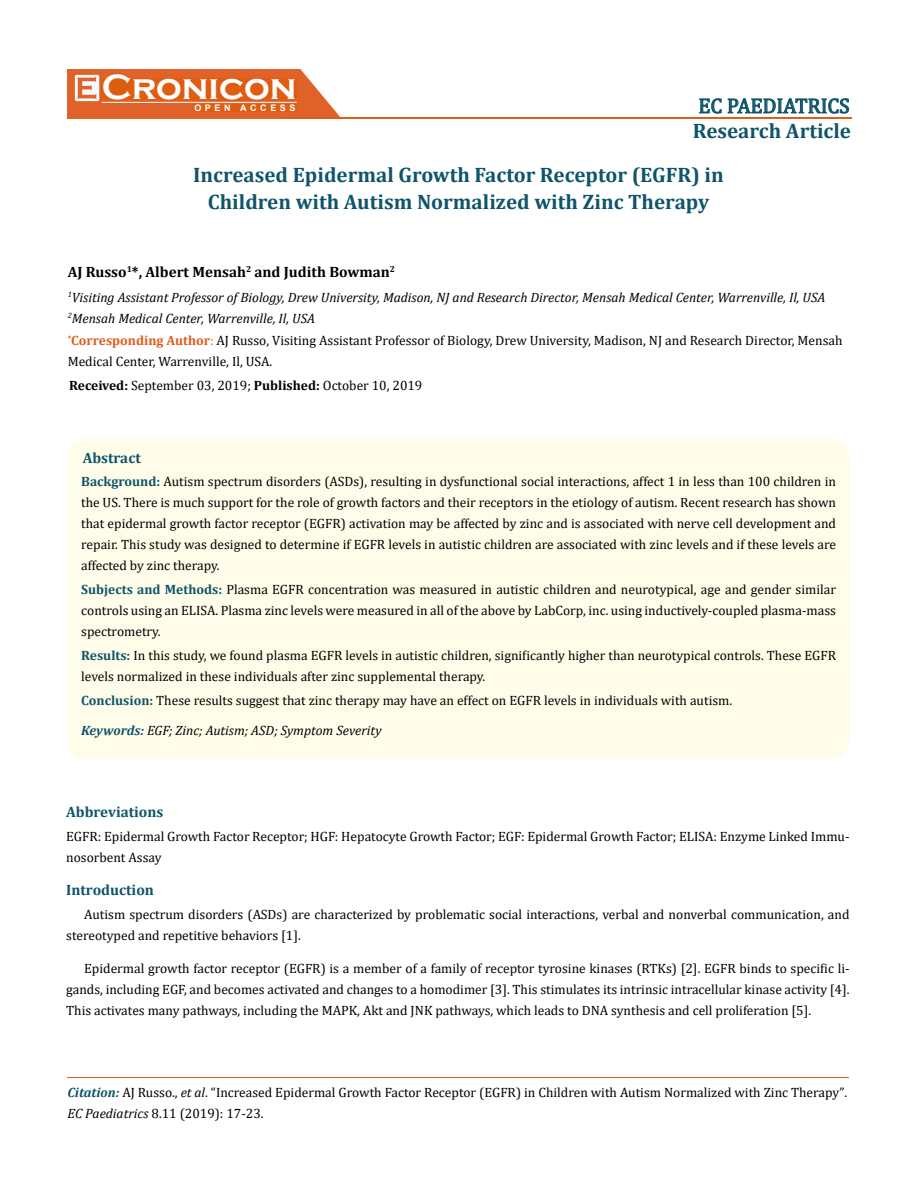
<style>
.page{position:relative;width:917px;height:1188px;background:#fff}
.page>*{position:absolute;margin:0;border:0;box-sizing:border-box;transform-origin:0 0}
.t1{font:700 36px "Copperplate Gothic";color:#fff}
.t2{font:700 21px/44.7px "Cambria";color:#0e546a}
.t3{font:21px "Cambria";color:#0e546a}
.t4{font:700 15px "Cambria";color:#000}
.t5{font:700 15px "Cambria";color:#0e546a}
.t6{font:13.5px/21px "Cambria";color:#000}
.t7{font:italic 13.5px/21px "Cambria";color:#000}
.t8{font:700 9px "Arial";letter-spacing:.4em;color:#fff}
.s1{font-weight:700;color:#e05d1a}
.s2{color:#e05d1a}
.s3{font-weight:700}
.s4{font-weight:700;color:#0e546a}
.s5{font-weight:700;font-style:italic;color:#0e546a}
.s6{font-style:italic}
.s7{font-size:13.35px}
</style>
<div class="page">
<div style="left:67px;top:70px;width:290px;height:49px;background:#e06228"></div>
<svg style="left:300px;top:69px;width:90px;height:49px"></svg>
<img style="left:75px;top:75px;width:24px;height:26px">
<div style="left:102px;top:79px;width:195px;height:21px;background:#df5d11"></div>
<div style="left:194px;top:105px;width:103px;height:7px;background:#df5d11"></div>
<svg style="left:699px;top:98px;width:150px;height:16px"></svg>
<hr style="left:102px;top:102px;width:194px;height:1px;background:#fff">
<hr style="left:282px;top:118px;width:570px;height:1px;background:#e05d1a">
<hr style="left:67px;top:1078px;width:782px;height:1px;background:#e05d1a">
<div style="left:68px;top:439px;width:781px;height:320px;background:#fffde9;border-radius:18px"></div>
<h1 class="t1" style="left:102px;top:68px;width:196px">Cronicon</h1>
<p class="t8" style="left:194px;top:102px;width:103px">OPEN ACCESS</p>
<h2 class="t3" style="left:698px;top:93px;width:153px">EC PAEDIATRICS</h2>
<h2 class="t2" style="left:193px;top:108px;width:659px;text-indent:499px">Research Article<br>Increased Epidermal Growth Factor Receptor (EGFR) in</h2>
<h2 class="t2" style="left:208px;top:179px;width:503px">Children with Autism Normalized with Zinc Therapy</h2>
<p class="t4" style="left:68px;top:261px;width:329px">AJ Russo<sup>1</sup>*, Albert Mensah<sup>2</sup> and Judith Bowman<sup>2</sup></p>
<p class="t7" style="left:68px;top:286px;width:759px"><sup>1</sup>Visiting Assistant Professor of Biology, Drew University, Madison, NJ and Research Director, Mensah Medical Center, Warrenville, Il, USA<br><sup>2</sup>Mensah Medical Center, Warrenville, Il, USA</p>
<p class="t6" style="left:68px;top:330px;width:776px"><sup>*</sup><span class="s1">Corresponding Author</span><span class="s2">:</span> AJ Russo, Visiting Assistant Professor of Biology, Drew University, Madison, NJ and Research Director, Mensah<br>Medical Center, Warrenville, Il, USA.</p>
<p class="t6" style="left:69px;top:375px;width:355px"><span class="s3">Received:</span> September 03, 2019; <span class="s3">Published:</span> October 10, 2019</p>
<p class="t5" style="left:83px;top:447px;width:60px">Abstract</p>
<p class="t6" style="left:81px;top:471px;width:756px;text-align:justify"><span class="s4">Background:</span> Autism spectrum disorders (ASDs), resulting in dysfunctional social interactions, affect 1 in less than 100 children in the US. There is much support for the role of growth factors and their receptors in the etiology of autism. Recent research has shown that epidermal growth factor receptor (EGFR) activation may be affected by zinc and is associated with nerve cell development and repair. This study was designed to determine if EGFR levels in autistic children are associated with zinc levels and if these levels are affected by zinc therapy.</p>
<p class="t6" style="left:81px;top:579px;width:756px;text-align:justify"><span class="s4">Subjects and Methods:</span> Plasma EGFR concentration was measured in autistic children and neurotypical, age and gender similar controls using an ELISA. Plasma zinc levels were measured in all of the above by LabCorp, inc. using inductively-coupled plasma-mass spectrometry.</p>
<p class="t6" style="left:81px;top:645px;width:756px"><span class="s4">Results:</span> In this study, we found plasma EGFR levels in autistic children, significantly higher than neurotypical controls. These EGFR levels normalized in these individuals after zinc supplemental therapy.</p>
<p class="t6" style="left:81px;top:690px;width:652px"><span class="s4">Conclusion:</span> These results suggest that zinc therapy may have an effect on EGFR levels in individuals with autism.</p>
<p class="t7" style="left:81px;top:719px;width:302px"><span class="s4">Keywords:</span> EGF; Zinc; Autism; ASD; Symptom Severity</p>
<p class="t5" style="left:66px;top:801px;width:99px">Abbreviations</p>
<p class="t6" style="left:66px;top:826px;width:784px">EGFR: Epidermal Growth Factor Receptor; HGF: Hepatocyte Growth Factor; EGF: Epidermal Growth Factor; ELISA: Enzyme Linked Immu&shy;nosorbent Assay</p>
<p class="t5" style="left:66px;top:879px;width:89px">Introduction</p>
<p class="t6" style="left:66px;top:904px;width:784px;text-indent:18px">Autism spectrum disorders (ASDs) are characterized by problematic social interactions, verbal and nonverbal communication, and stereotyped and repetitive behaviors [1].</p>
<p class="t6" style="left:66px;top:958px;width:785px;text-align:justify;text-indent:18px">Epidermal growth factor receptor (EGFR) is a member of a family of receptor tyrosine kinases (RTKs) [2]. EGFR binds to specific li&shy;gands, including EGF, and becomes activated and changes to a homodimer [3]. This stimulates its intrinsic intracellular kinase activity [4].<br>This activates many pathways, including the MAPK, Akt and JNK pathways, which leads to DNA synthesis and cell proliferation [5].</p>
<p class="t6" style="left:67px;top:1082px;width:781px"><span class="s5">Citation:</span> AJ Russo., <span class="s6">et al</span>. “Increased Epidermal Growth Factor Receptor (EGFR) in Children with Autism Normalized with Zinc Therapy”<span class="s7">.<br></span><span class="s6">EC Paediatrics</span> 8.11 (2019): 17-23.</p>
</div>
